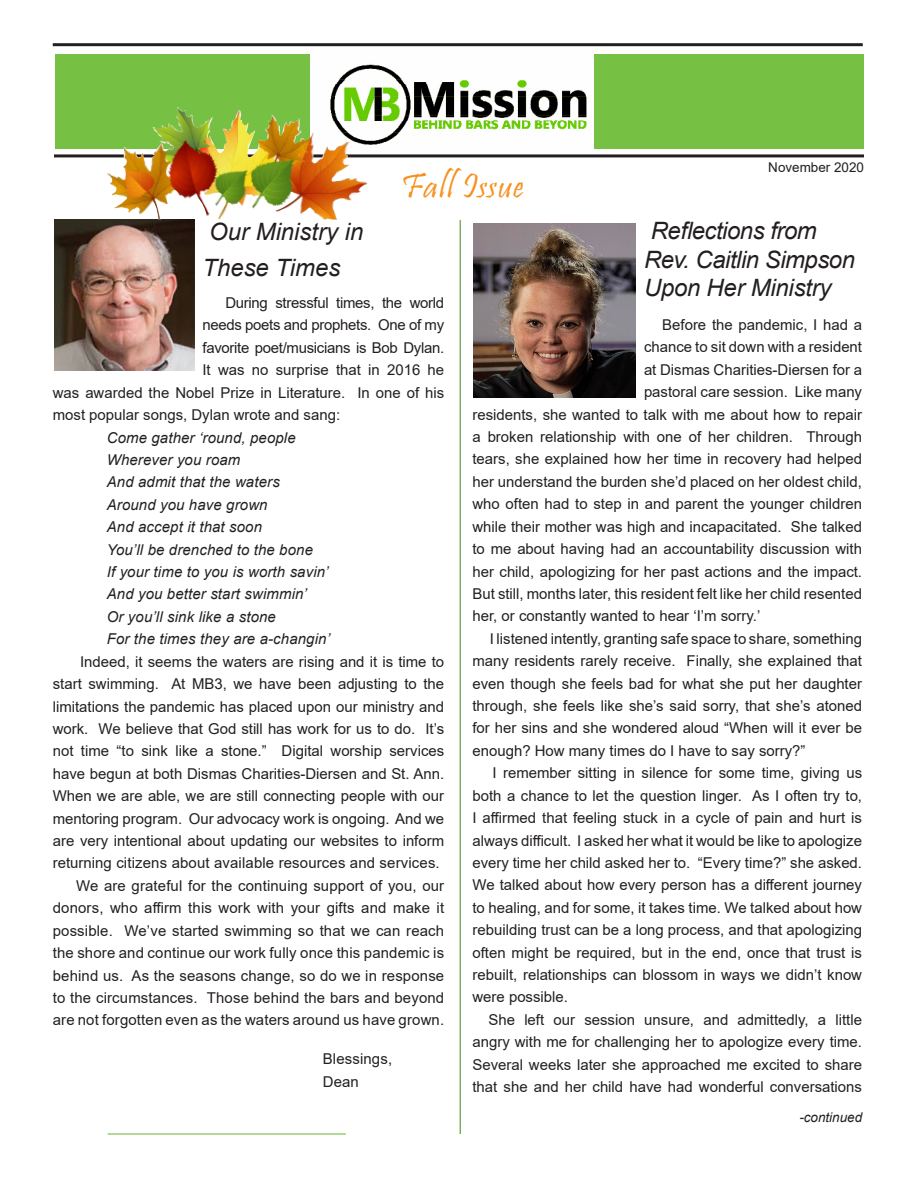
<style>
.page{position:relative;width:918px;height:1188px;background:#fff}
.page>*{position:absolute;margin:0;border:0;box-sizing:border-box;transform-origin:0 0}
.t1{font:35.85px "Pristina";letter-spacing:.03em;color:#f6911e}
.t2{font:italic 23.85px/28.7px "Arial";letter-spacing:-.01em;color:#231f20}
.t3{font:15px/22.4px "Arial";color:#231f20;text-align:justify}
.t4{font:italic 15px "Arial";letter-spacing:.01em;color:#231f20}
.t5{font:15px "Arial";letter-spacing:-.02em;color:#231f20}
.t6{font:13.5px "Arial";color:#231f20}
.t7{font:italic 13.5px "Arial";color:#231f20}
</style>
<div class="page">
<img style="left:307px;top:54px;width:304px;height:100px">
<div style="left:55px;top:55px;width:254px;height:94px;background:#76c043"></div>
<div style="left:594px;top:54px;width:270px;height:94px;background:#76c043"></div>
<hr style="left:54px;top:154px;width:810px;height:3px;background:#231f20">
<hr style="left:108px;top:1133px;width:238px;height:2px;background:#76c043">
<hr style="left:53px;top:43px;width:810px;height:3px;background:#231f20">
<hr style="left:460px;top:220px;width:1px;height:914px;background:#579531">
<img style="left:54px;top:220px;width:141px;height:151px">
<img style="left:473px;top:224px;width:162px;height:173px">
<img style="left:107px;top:107px;width:194px;height:113px">
<p class="t1" style="left:401px;top:166px;width:124px">Fall Issue</p>
<p class="t6" style="left:768px;top:158px;width:97px">November 2020</p>
<p class="t2" style="left:202px;top:214px;width:162px;line-height:35.8px">Our Ministry in<br>These Times</p>
<p class="t5" style="left:225px;top:292px;width:220px">During stressful times, the world</p>
<p class="t5" style="left:202px;top:315px;width:243px">needs poets and prophets. One of my</p>
<p class="t5" style="left:202px;top:337px;width:243px">favorite poet/musicians is Bob Dylan.</p>
<p class="t3" style="left:202px;top:359px;width:243px">It was no surprise that in 2016 he</p>
<p class="t3" style="left:53px;top:381px;width:393px">was awarded the Nobel Prize in Literature. In one of his</p>
<p class="t3" style="left:53px;top:404px;width:289px">most popular songs, Dylan wrote and sang:</p>
<p class="t4" style="left:107px;top:428px;width:190px">Come gather ‘round, people</p>
<p class="t4" style="left:107px;top:450px;width:135px">Wherever you roam</p>
<p class="t4" style="left:107px;top:472px;width:175px">And admit that the waters</p>
<p class="t4" style="left:107px;top:495px;width:162px">Around you have grown</p>
<p class="t4" style="left:107px;top:517px;width:157px">And accept it that soon</p>
<p class="t4" style="left:107px;top:540px;width:208px">You’ll be drenched to the bone</p>
<p class="t4" style="left:107px;top:562px;width:223px">If your time to you is worth savin’</p>
<p class="t4" style="left:107px;top:584px;width:202px">And you better start swimmin’</p>
<p class="t4" style="left:107px;top:607px;width:171px">Or you’ll sink like a stone</p>
<p class="t4" style="left:107px;top:629px;width:225px">For the times they are a-changin’</p>
<p class="t3" style="left:53px;top:650px;width:393px;text-indent:27px">Indeed, it seems the waters are rising and it is time to start swimming. At MB3, we have been adjusting to the limitations the pandemic has placed upon our ministry and work. We believe that God still has work for us to do. It’s not time “to sink like a stone.” Digital worship services have begun at both Dismas Charities-Diersen and St. Ann.<br>When we are able, we are still connecting people with our mentoring program. Our advocacy work is ongoing. And we are very intentional about updating our websites to inform returning citizens about available resources and services.</p>
<p class="t3" style="left:53px;top:874px;width:393px;text-indent:23px">We are grateful for the continuing support of you, our donors, who affirm this work with your gifts and make it possible. We’ve started swimming so that we can reach the shore and continue our work fully once this pandemic is behind us. As the seasons change, so do we in response to the circumstances. Those behind the bars and beyond are not forgotten even as the waters around us have grown.</p>
<p class="t3" style="left:323px;top:1048px;width:71px">Blessings,</p>
<p class="t3" style="left:323px;top:1070px;width:38px">Dean</p>
<p class="t2" style="left:644px;top:217px;width:213px">Reflections from<br>Rev. Caitlin Simpson<br>Upon Her Ministry</p>
<p class="t3" style="left:662px;top:313px;width:201px">Before the pandemic, I had a</p>
<p class="t3" style="left:644px;top:336px;width:220px">chance to sit down with a resident</p>
<p class="t3" style="left:644px;top:358px;width:220px">at Dismas Charities-Diersen for a</p>
<p class="t3" style="left:644px;top:381px;width:220px">pastoral care session. Like many</p>
<p class="t3" style="left:472px;top:403px;width:391px">residents, she wanted to talk with me about how to repair</p>
<p class="t3" style="left:472px;top:425px;width:391px">a broken relationship with one of her children. Through</p>
<p class="t3" style="left:472px;top:448px;width:391px">tears, she explained how her time in recovery had helped</p>
<p class="t3" style="left:472px;top:470px;width:391px">her understand the burden she’d placed on her oldest child,</p>
<p class="t3" style="left:472px;top:493px;width:391px">who often had to step in and parent the younger children</p>
<p class="t3" style="left:472px;top:515px;width:391px">while their mother was high and incapacitated. She talked</p>
<p class="t3" style="left:472px;top:538px;width:391px">to me about having had an accountability discussion with</p>
<p class="t3" style="left:472px;top:560px;width:391px">her child, apologizing for her past actions and the impact.</p>
<p class="t3" style="left:472px;top:582px;width:391px">But still, months later, this resident felt like her child resented</p>
<p class="t3" style="left:472px;top:605px;width:289px">her, or constantly wanted to hear ‘I’m sorry.’</p>
<p class="t3" style="left:472px;top:627px;width:391px;text-indent:17px">I listened intently, granting safe space to share, something many residents rarely receive. Finally, she explained that even though she feels bad for what she put her daughter through, she feels like she’s said sorry, that she’s atoned for her sins and she wondered aloud “When will it ever be enough? How many times do I have to say sorry?”</p>
<p class="t3" style="left:472px;top:762px;width:391px;text-indent:20px">I remember sitting in silence for some time, giving us both a chance to let the question linger. As I often try to, I affirmed that feeling stuck in a cycle of pain and hurt is always difficult. I asked her what it would be like to apologize every time her child asked her to. “Every time?” she asked.<br>We talked about how every person has a different journey to healing, and for some, it takes time. We talked about how rebuilding trust can be a long process, and that apologizing often might be required, but in the end, once that trust is rebuilt, relationships can blossom in ways we didn’t know were possible.</p>
<p class="t3" style="left:472px;top:1008px;width:391px;text-indent:16px">She left our session unsure, and admittedly, a little angry with me for challenging her to apologize every time.<br>Several weeks later she approached me excited to share that she and her child have had wonderful conversations</p>
<p class="t7" style="left:799px;top:1109px;width:64px">-continued</p>
</div>
